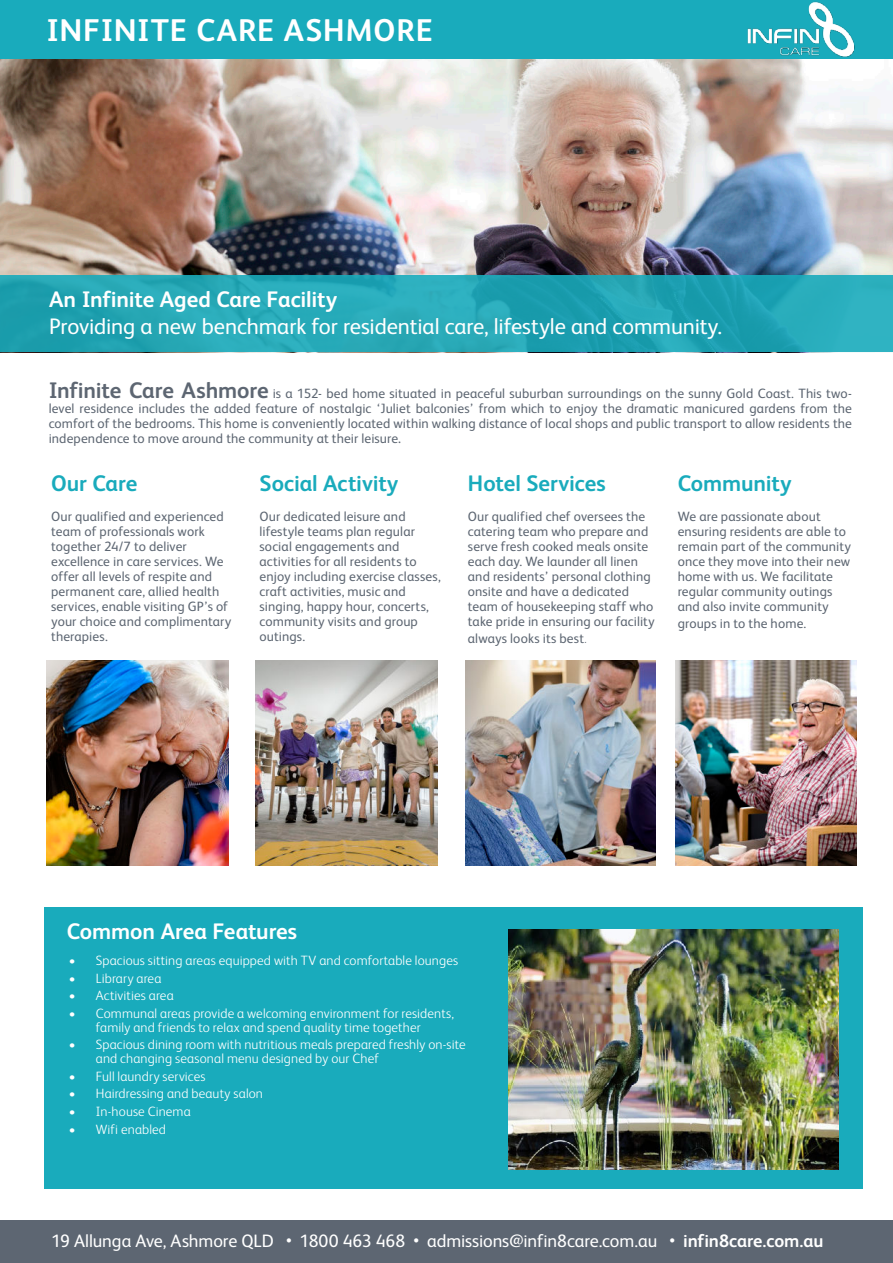
<style>
.page{position:relative;width:893px;height:1263px;background:#fff}
.page>*{position:absolute;margin:0;border:0;box-sizing:border-box;transform-origin:0 0}
.t1{font:700 31.5px "FS Albert";letter-spacing:.025em;color:#fff}
.t2{font:22.5px "FS Albert";letter-spacing:-.005em;color:#fff}
.t3{font:700 22.5px "FS Albert";letter-spacing:-.01em;color:#fff}
.t4{font:700 22.5px "FS Albert";letter-spacing:-.005em;color:#19abbc}
.t5{font:18px "FS Albert";letter-spacing:-.005em;color:#fff}
.t6{font:13.5px/15px "FS Albert";letter-spacing:.01em;color:#5d6672}
.t7{font:300 13.5px/13.5px "FS Albert";letter-spacing:.01em;color:#fff;text-align:center}
.s1{font-weight:700;font-size:22.5px}
.s2{font-family:"Myriad Pro"}
.s3{font-family:"Gotham";font-weight:300;font-size:12.75px}
.s4{font-family:"Berlin Sans FB Demi";font-weight:700}
.s5{font-weight:700}
</style>
<div class="page">
<div style="left:0;top:1220px;width:893px;height:43px;background:#5d6672"></div>
<img style="left:47px;top:661px;width:181px;height:204px">
<img style="left:256px;top:661px;width:182px;height:204px">
<img style="left:466px;top:661px;width:189px;height:204px">
<img style="left:675px;top:661px;width:182px;height:204px">
<img style="left:0;top:59px;width:893px;height:217px">
<div style="left:0;top:0;width:893px;height:59px;background:#19abbc"></div>
<div style="left:0;top:276px;width:893px;height:76px;background:linear-gradient(to right,#24a5b3,#24a7b8)"></div>
<img style="left:747px;top:1px;width:108px;height:56px">
<div style="left:44px;top:907px;width:818px;height:282px;background:#19abbc"></div>
<img style="left:509px;top:929px;width:329px;height:240px">
<h1 class="t1" style="left:46px;top:18px;width:388px">INFINITE CARE ASHMORE</h1>
<h2 class="t3" style="left:49px;top:291px;width:290px">An Infinite Aged Care Facility</h2>
<h2 class="t2" style="left:49px;top:318px;width:674px">Providing a new benchmark for residential care, lifestyle and community.</h2>
<p class="t6" style="left:49px;top:387px;width:805px;text-align:justify"><span class="s1">Infinite Care Ashmore</span> is a 152- bed home situated in peaceful suburban surroundings on the sunny Gold Coast. This two&shy;level residence includes the added feature of nostalgic ‘Juliet balconies’ from which to enjoy the dramatic manicured gardens from the comfort of the bedrooms. This home is conveniently located within walking distance of local shops and public transport to allow residents the independence to move around the community at their leisure<span class="s2">.</span></p>
<h2 class="t4" style="left:51px;top:475px;width:88px">Our Care</h2>
<p class="t6" style="left:51px;top:510px;width:182px">Our qualified and experienced team of professionals work together 24/7 to deliver excellence in care services. We offer all levels of respite and permanent care, allied health services, enable visiting GP’s of your choice and complimentary therapies.</p>
<h2 class="t4" style="left:260px;top:475px;width:140px">Social Activity</h2>
<p class="t6" style="left:260px;top:510px;width:183px">Our dedicated leisure and lifestyle teams plan regular social engagements and activities for all residents to enjoy including exercise classes, craft activities, music and singing, happy hour, concerts, community visits and group outings.</p>
<h2 class="t4" style="left:468px;top:475px;width:139px">Hotel Services</h2>
<p class="t6" style="left:468px;top:510px;width:188px">Our qualified chef oversees the catering team who prepare and serve fresh cooked meals onsite each day. We launder all linen and residents’ personal clothing onsite and have a dedicated team of housekeeping staff who take pride in ensuring our facility</p>
<p class="t6" style="left:468px;top:632px;width:121px">always looks its best<span class="s3">.</span></p>
<h2 class="t4" style="left:678px;top:475px;width:115px">Community</h2>
<p class="t6" style="left:678px;top:510px;width:175px">We are passionate about ensuring residents are able to remain part of the community once they move into their new home with us. We facilitate regular community outings and also invite community</p>
<p class="t6" style="left:678px;top:617px;width:130px">groups in to the home.</p>
<h2 class="t3" style="left:67px;top:923px;width:232px">Common Area Features</h2>
<p class="t7" style="left:69px;top:954px;width:391px">• Spacious sitting areas equipped with TV and comfortable lounges</p>
<p class="t7" style="left:69px;top:972px;width:94px">• Library area</p>
<p class="t7" style="left:69px;top:990px;width:106px">• Activities area</p>
<p class="t7" style="left:69px;top:1007px;width:387px">• Communal areas provide a welcoming environment for residents, family and friends to relax and spend quality time together</p>
<p class="t7" style="left:96px;top:1039px;width:371px;text-align:left;text-indent:-27px">• Spacious dining room with nutritious meals prepared freshly on-site and changing seasonal menu designed by our Chef</p>
<p class="t7" style="left:69px;top:1070px;width:138px">• Full laundry services</p>
<p class="t7" style="left:69px;top:1088px;width:196px">• Hairdressing and beauty salon</p>
<p class="t7" style="left:69px;top:1105px;width:123px">• In-house Cinema</p>
<p class="t7" style="left:69px;top:1123px;width:99px">• Wifi enabled</p>
<h3 class="t5" style="left:51px;top:1234px;width:773px">19 Allunga Ave, Ashmore QLD <span class="s4">·</span> 1800 463 468 <span class="s4">·</span> admissions@infin8care.com.au <span class="s4">·</span> <span class="s5">infin8care.com.au</span></h3>
</div>
